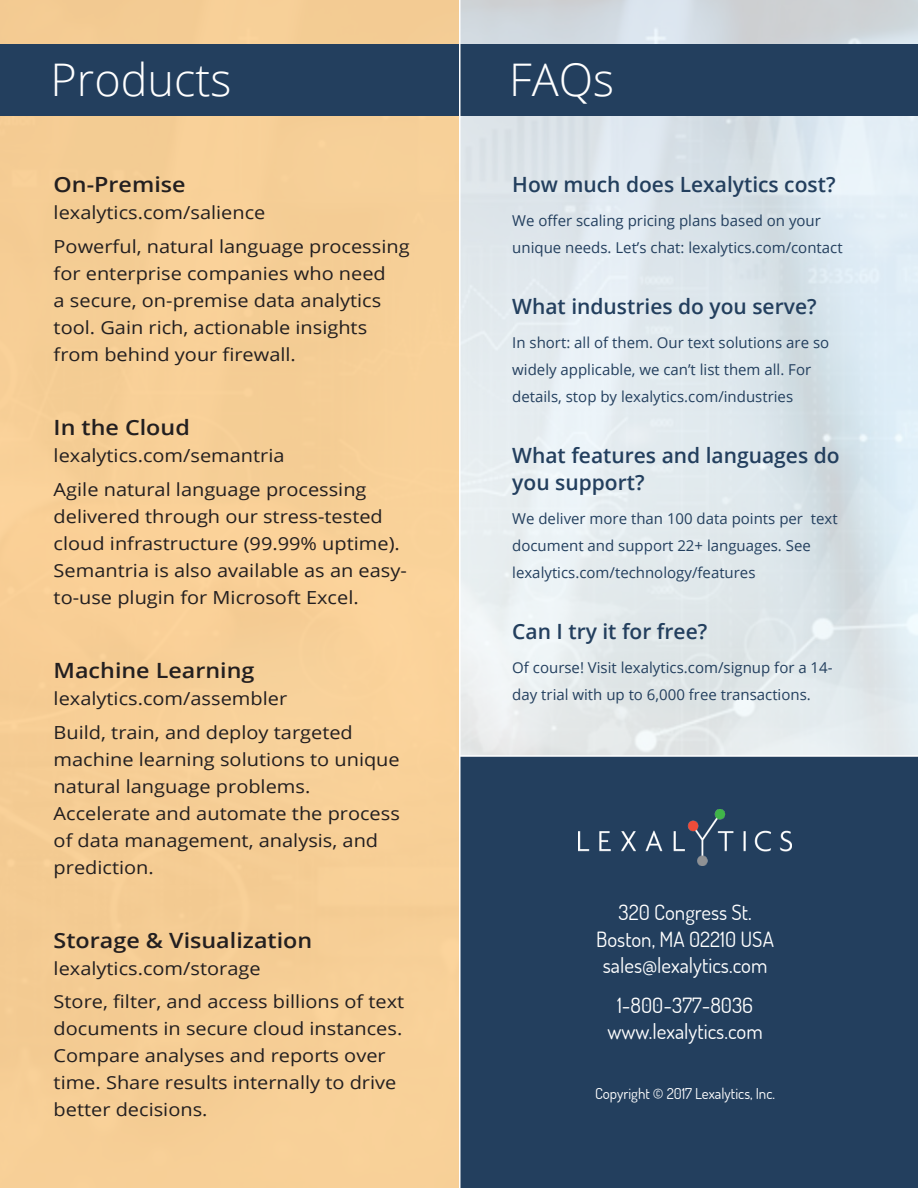
<style>
.page{position:relative;width:918px;height:1188px;background:#fff}
.page>*{position:absolute;margin:0;border:0;box-sizing:border-box;transform-origin:0 0}
.t1{font:300 45px "Open Sans";color:#fff}
.t2{font:600 21px/27px "Open Sans";color:#233f5e}
.t3{font:21px "Dosis";color:#fff}
.t4{font:600 21px "Open Sans";color:#231f20;scale:1.11 1}
.t5{font:18px/27px "Open Sans";color:#231f20;scale:1.11 1}
.t6{font:15px/27px "Open Sans";color:#233f5e}
.t7{font:15px "Dosis";color:#fff}
</style>
<div class="page">
<svg style="left:460px;top:0;width:458px;height:755px;background:#dfe7ec"></svg>
<div style="left:0;top:0;width:459px;height:1188px;background:#f7cf96"></div>
<div style="left:460px;top:756px;width:458px;height:432px;background:#233f5e"></div>
<div style="left:0;top:44px;width:918px;height:72px;background:#233f5e"></div>
<hr style="left:459px;top:0;width:1px;height:1188px;background:#fff">
<img style="left:578px;top:809px;width:214px;height:56px">
<hr style="left:460px;top:755px;width:458px;height:2px;background:#fff">
<p class="t1" style="left:51px;top:49px;width:182px">Products</p>
<p class="t1" style="left:509px;top:49px;width:106px">FAQs</p>
<p class="t4" style="left:54px;top:170px;width:120px">On-Premise</p>
<p class="t5" style="left:54px;top:196px;width:322px;line-height:33.6px">lexalytics.com/salience<br>Powerful, natural language processing</p>
<p class="t5" style="left:54px;top:260px;width:301px">for enterprise companies who need a secure, on-premise data analytics tool. Gain rich, actionable insights from behind your firewall.</p>
<p class="t4" style="left:54px;top:413px;width:124px">In the Cloud</p>
<p class="t5" style="left:54px;top:438px;width:283px;line-height:33.6px">lexalytics.com/semantria<br>Agile natural language processing</p>
<p class="t5" style="left:54px;top:502px;width:320px">delivered through our stress-tested cloud infrastructure (99.99% uptime).<br>Semantria is also available as an easy&shy;to-use plugin for Microsoft Excel.</p>
<p class="t4" style="left:54px;top:656px;width:182px">Machine Learning</p>
<p class="t5" style="left:54px;top:681px;width:271px;line-height:33.6px">lexalytics.com/assembler<br>Build, train, and deploy targeted</p>
<p class="t5" style="left:54px;top:745px;width:313px">machine learning solutions to unique natural language problems.<br>Accelerate and automate the process of data management, analysis, and prediction.</p>
<p class="t4" style="left:54px;top:926px;width:234px">Storage &amp; Visualization</p>
<p class="t5" style="left:54px;top:951px;width:317px;line-height:33.6px">lexalytics.com/storage<br>Store, filter, and access billions of text</p>
<p class="t5" style="left:54px;top:1015px;width:316px">documents in secure cloud instances.<br>Compare analyses and reports over time. Share results internally to drive better decisions.</p>
<p class="t2" style="left:512px;top:171px;width:325px">How much does Lexalytics cost?</p>
<p class="t6" style="left:512px;top:207px;width:332px">We offer scaling pricing plans based on your unique needs. Let’s chat: lexalytics.com/contact</p>
<p class="t2" style="left:512px;top:293px;width:306px">What industries do you serve?</p>
<p class="t6" style="left:512px;top:329px;width:318px">In short: all of them. Our text solutions are so widely applicable, we can’t list them all. For details, stop by lexalytics.com/industries</p>
<p class="t2" style="left:512px;top:442px;width:329px">What features and languages do you support?</p>
<p class="t6" style="left:512px;top:505px;width:327px">We deliver more than 100 data points per text document and support 22+ languages. See lexalytics.com/technology/features</p>
<p class="t2" style="left:512px;top:618px;width:197px">Can I try it for free?</p>
<p class="t6" style="left:512px;top:654px;width:322px">Of course! Visit lexalytics.com/signup for a 14- day trial with up to 6,000 free transactions.</p>
<p class="t3" style="left:619px;top:899px;width:135px">320 Congress St.</p>
<p class="t3" style="left:596px;top:925px;width:179px">Boston, MA 02210 USA</p>
<p class="t3" style="left:603px;top:952px;width:166px">sales@lexalytics.com</p>
<p class="t3" style="left:617px;top:991px;width:138px">1-800-377-8036</p>
<p class="t3" style="left:607px;top:1018px;width:157px">www.lexalytics.com</p>
<p class="t7" style="left:595px;top:1084px;width:182px">Copyright © 2017 Lexalytics, Inc.</p>
</div>
